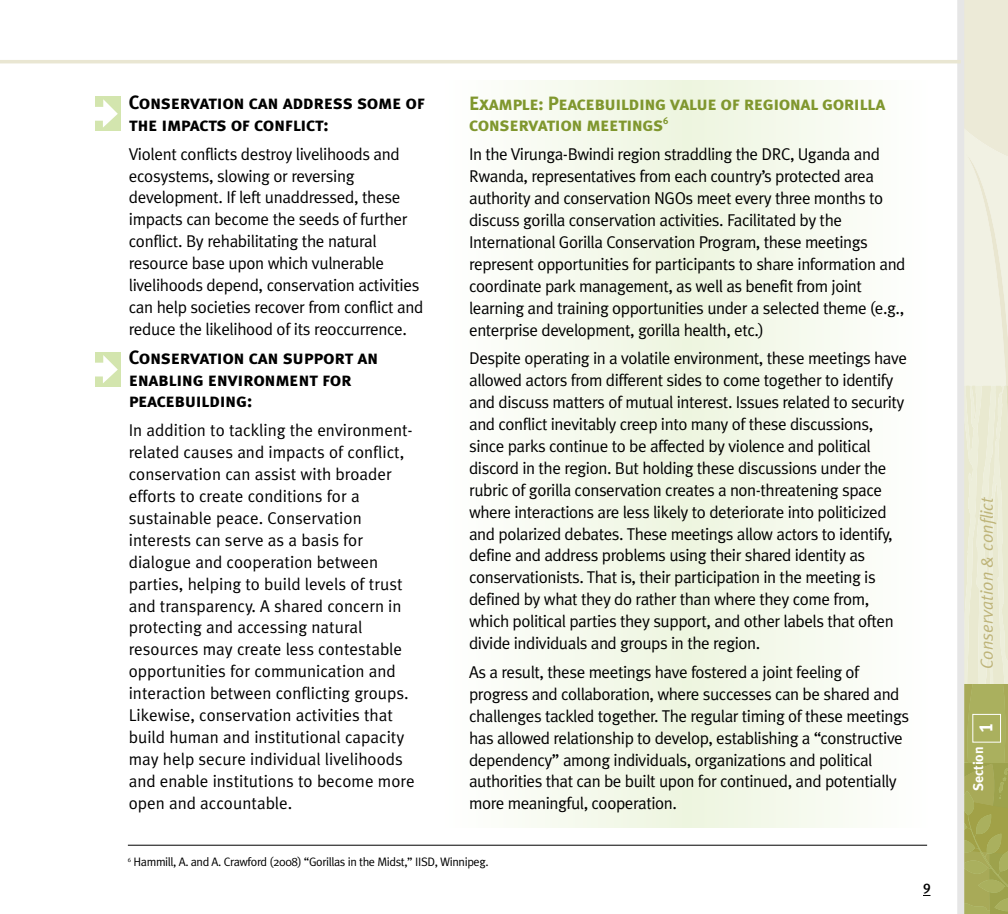
<style>
.page{position:relative;width:1008px;height:914px;background:#fff}
.page>*{position:absolute;margin:0;border:0;box-sizing:border-box;transform-origin:0 0}
.t1{font:19.25px/21.9px "Meta Plus Bold Caps";letter-spacing:-.02em;color:#000}
.t2{font:19.25px/21.9px "Meta Plus Bold Caps";letter-spacing:-.025em;color:#80972e}
.t3{font:19.25px "Meta Plus Bold Caps";color:#fff}
.t4{font:italic 17.5px "Meta Plus Normal";color:#beb479}
.t5{font:17.15px/21.9px "Meta Plus Normal";letter-spacing:-.025em;color:#000}
.t6{font:17.15px/21.9px "Meta Plus Normal";color:#000}
.t7{font:700 14px "Meta Plus";color:#fff}
.t8{font:14px "Meta Plus Medium Caps";color:#000}
.t9{font:12.25px "Meta Plus Normal";letter-spacing:-.03em;color:#000}
</style>
<div class="page">
<svg style="left:522px;top:80px;width:331px;height:747px"></svg>
<svg style="left:964px;top:0;width:44px;height:914px;background:#dbdcba"></svg>
<div style="left:957px;top:0;width:7px;height:914px;background:#e6e6e6"></div>
<hr style="left:0;top:60px;width:961px;height:3px;background:#e9e6d2">
<div style="left:972px;top:714px;width:29px;height:28px;border:1px solid #fff"></div>
<div style="left:95px;top:96px;width:25px;height:35px;background:#d3e5ae"></div>
<svg style="left:95px;top:99px;width:23px;height:29px"></svg>
<div style="left:95px;top:352px;width:25px;height:35px;background:#d3e5ae"></div>
<svg style="left:95px;top:355px;width:23px;height:28px"></svg>
<hr style="left:128px;top:844px;width:799px;height:1px;background:#000">
<p class="t1" style="left:129px;top:91px;width:298px">Conservation can address some of the impacts of conflict:</p>
<p class="t5" style="left:129px;top:143px;width:296px">Violent conflicts destroy livelihoods and ecosystems, slowing or reversing development. If left unaddressed, these impacts can become the seeds of further conflict. By rehabilitating the natural resource base upon which vulnerable livelihoods depend, conservation activities can help societies recover from conflict and reduce the likelihood of its reoccurrence.</p>
<p class="t1" style="left:129px;top:346px;width:251px">Conservation can support an enabling environment for peacebuilding:</p>
<p class="t6" style="left:129px;top:419px;width:287px">In addition to tackling the environment&shy;related causes and impacts of conflict, conservation can assist with broader efforts to create conditions for a sustainable peace. Conservation interests can serve as a basis for dialogue and cooperation between parties, helping to build levels of trust and transparency. A shared concern in protecting and accessing natural resources may create less contestable opportunities for communication and interaction between conflicting groups.<br>Likewise, conservation activities that build human and institutional capacity may help secure individual livelihoods and enable institutions to become more open and accountable.</p>
<p class="t2" style="left:469px;top:92px;width:418px">Example: Peacebuilding value of regional gorilla conservation meetings<sup>6</sup></p>
<p class="t5" style="left:469px;top:144px;width:438px">In the Virunga-Bwindi region straddling the DRC, Uganda and Rwanda, representatives from each country’s protected area authority and conservation NGOs meet every three months to discuss gorilla conservation activities. Facilitated by the International Gorilla Conservation Program, these meetings represent opportunities for participants to share information and coordinate park management, as well as benefit from joint learning and training opportunities under a selected theme (e.g., enterprise development, gorilla health, etc.)</p>
<p class="t5" style="left:469px;top:347px;width:439px">Despite operating in a volatile environment, these meetings have allowed actors from different sides to come together to identify and discuss matters of mutual interest. Issues related to security and conflict inevitably creep into many of these discussions, since parks continue to be affected by violence and political discord in the region. But holding these discussions under the rubric of gorilla conservation creates a non-threatening space where interactions are less likely to deteriorate into politicized and polarized debates. These meetings allow actors to identify, define and address problems using their shared identity as conservationists. That is, their participation in the meeting is defined by what they do rather than where they come from, which political parties they support, and other labels that often divide individuals and groups in the region.</p>
<p class="t5" style="left:469px;top:661px;width:442px">As a result, these meetings have fostered a joint feeling of progress and collaboration, where successes can be shared and challenges tackled together. The regular timing of these meetings has allowed relationship to develop, establishing a “constructive dependency” among individuals, organizations and political authorities that can be built upon for continued, and potentially more meaningful, cooperation.</p>
<p class="t9" style="left:128px;top:855px;width:362px"><sup>6</sup> Hammill, A. and A. Crawford (2008) “Gorillas in the Midst,” IISD, Winnipeg.</p>
<p class="t8" style="left:923px;top:880px;width:9px">9</p>
<p class="t4" style="left:976px;top:669px;width:173px;rotate:-90deg">Conservation &amp; conflict</p>
<p class="t3" style="left:974px;top:733px;width:12px;rotate:-90deg">1</p>
<p class="t7" style="left:970px;top:791px;width:46px;rotate:-90deg">Section</p>
</div>
